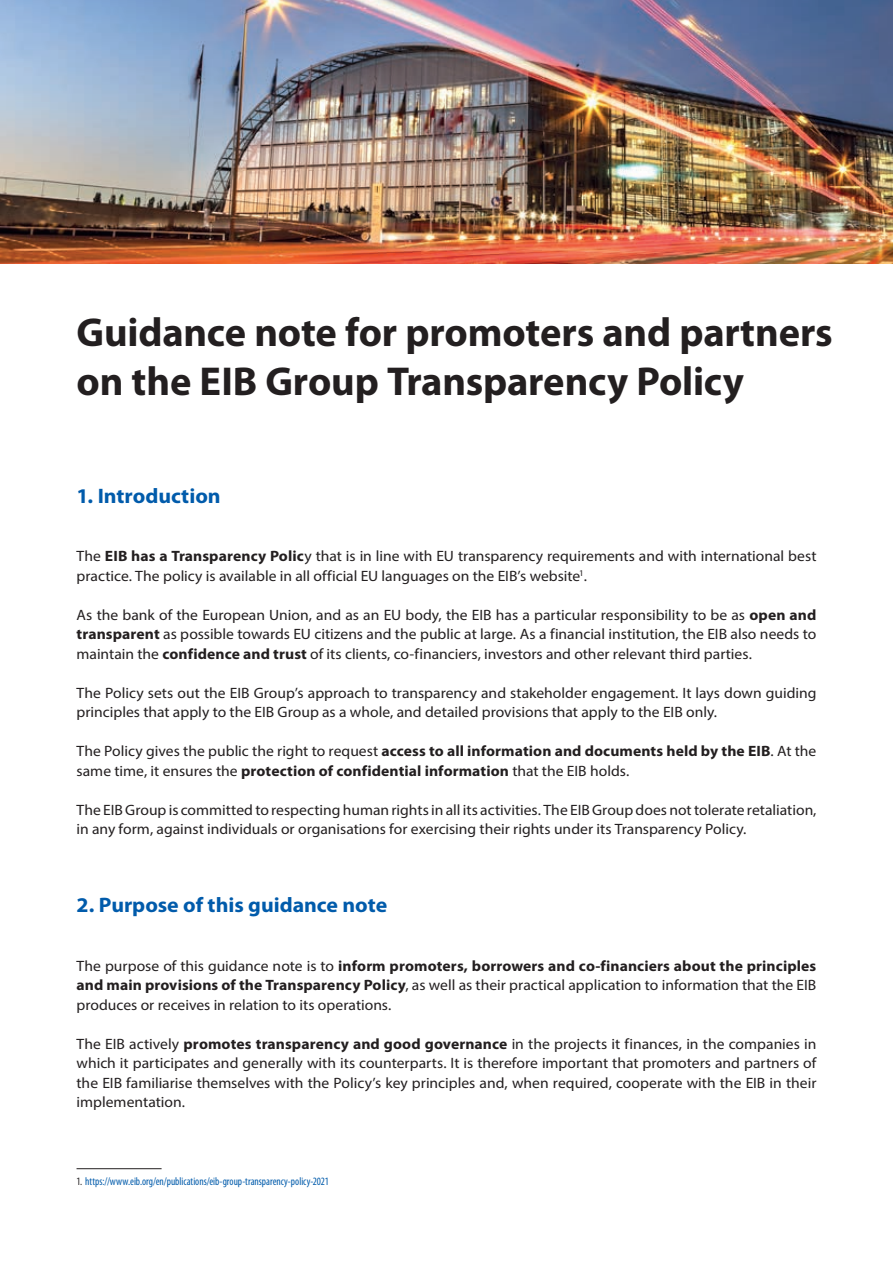
<style>
.page{position:relative;width:893px;height:1263px;background:#fff}
.page>*{position:absolute;margin:0;border:0;box-sizing:border-box;transform-origin:0 0}
._01_GROS_TITRE_NOIR{font:700 40.5px/49.5px "Myriad Pro";letter-spacing:-.005em;color:#231f20}
._02_TITRE_BLEU{font:700 21px "Myriad Pro";letter-spacing:-.005em;color:#015bab;scale:1.04 1}
._03_TEXTE_COURANT_EN{font:15px/19.5px "Myriad Pro";color:#231f20;scale:1.04 1}
._04_FOOTNOTE{font:condensed 11.25px "Myriad Pro";color:#015bab;scale:.95 1}
.s1{font-weight:700}
.s2{color:#231f20}
</style>
<div class="page">
<img style="left:0;top:0;width:893px;height:264px">
<hr style="left:77px;top:1168px;width:85px;height:1px;background:#231f20">
<p class="_01_GROS_TITRE_NOIR" style="left:77px;top:308px;width:758px">Guidance note for promoters and partners on the EIB Group Transparency Policy</p>
<p class="_02_TITRE_BLEU" style="left:77px;top:484px;width:140px">1. Introduction</p>
<p class="_03_TEXTE_COURANT_EN" style="left:77px;top:546px;width:713px">The <span class="s1">EIB has a Transparency Polic</span>y that is in line with EU transparency requirements and with international best practice. The policy is available in all official EU languages on the EIB’s website<sup>1</sup>.</p>
<p class="_03_TEXTE_COURANT_EN" style="left:77px;top:604px;width:713px;text-align:justify">As the bank of the European Union, and as an EU body, the EIB has a particular responsibility to be as <span class="s1">open and transparent</span> as possible towards EU citizens and the public at large. As a financial institution, the EIB also needs to maintain the <span class="s1">confidence and trust</span> of its clients, co-financiers, investors and other relevant third parties.</p>
<p class="_03_TEXTE_COURANT_EN" style="left:77px;top:682px;width:713px">The Policy sets out the EIB Group’s approach to transparency and stakeholder engagement. It lays down guiding principles that apply to the EIB Group as a whole, and detailed provisions that apply to the EIB only.</p>
<p class="_03_TEXTE_COURANT_EN" style="left:77px;top:741px;width:713px">The Policy gives the public the right to request <span class="s1">access to all information and documents held by the EIB</span>. At the same time, it ensures the <span class="s1">protection of confidential information</span> that the EIB holds.</p>
<p class="_03_TEXTE_COURANT_EN" style="left:77px;top:799px;width:713px">The EIB Group is committed to respecting human rights in all its activities. The EIB Group does not tolerate retaliation, in any form, against individuals or organisations for exercising their rights under its Transparency Policy.</p>
<p class="_02_TITRE_BLEU" style="left:77px;top:893px;width:300px">2. Purpose of this guidance note</p>
<p class="_03_TEXTE_COURANT_EN" style="left:77px;top:955px;width:713px;text-align:justify">The purpose of this guidance note is to <span class="s1">inform promoters, borrowers and co-financiers about the principles and main provisions of the Transparency Policy</span>, as well as their practical application to information that the EIB produces or receives in relation to its operations.</p>
<p class="_03_TEXTE_COURANT_EN" style="left:77px;top:1033px;width:713px;text-align:justify">The EIB actively <span class="s1">promotes transparency and good governance</span> in the projects it finances, in the companies in which it participates and generally with its counterparts. It is therefore important that promoters and partners of the EIB familiarise themselves with the Policy’s key principles and, when required, cooperate with the EIB in their implementation.</p>
<p class="_04_FOOTNOTE" style="left:77px;top:1175px;width:267px"><span class="s2">1.</span> https://www.eib.org/en/publications/eib-group-transparency-policy-2021</p>
</div>
